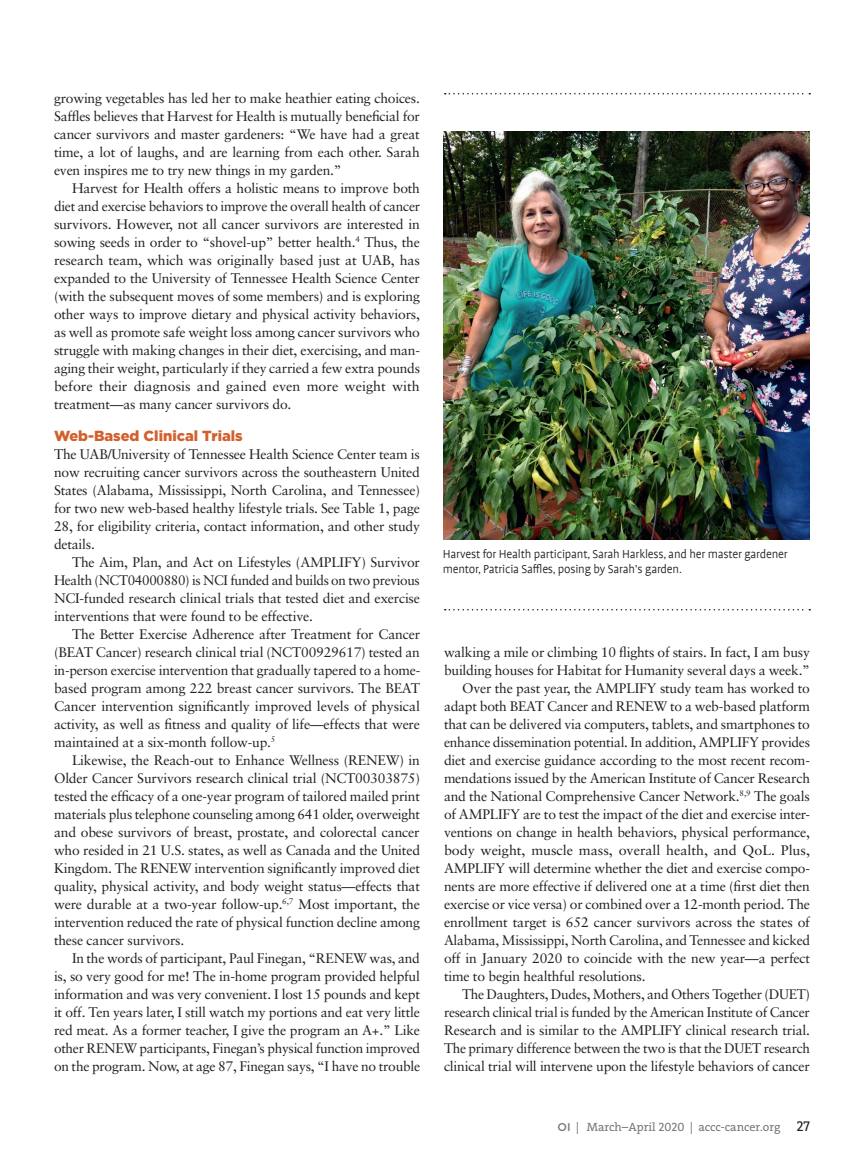
<style>
.page{position:relative;width:864px;height:1161px;background:#fff}
.page>*{position:absolute;margin:0;border:0;box-sizing:border-box;transform-origin:0 0}
.Feature_H1{font:900 14.7px "Gotham";color:#d35f2c}
.Body_Indent{font:13.8px/18px "Sabon";letter-spacing:-.015em;color:#231f20;text-align:justify}
.Body_No_Indent{font:13.8px/18px "Sabon";letter-spacing:-.015em;color:#231f20;text-align:justify}
.NEW_Feature_Caption{font:300 13.2px/15.8px "Profile Offc";letter-spacing:-.015em;color:#231f20}
.t1{font:12px "The Serif B W5 Plain";color:#76787b}
.s1{font-family:"Gotham";font-weight:500;font-size:11.25px}
.s2{font-family:"The Serif Caps"}
.s3{font-family:"The Serif Caps";font-size:14.25px;color:#231f20}
</style>
<div class="page">
<svg style="left:445px;top:93px;width:365px;height:1px"></svg>
<img style="left:444px;top:132px;width:366px;height:408px">
<svg style="left:445px;top:609px;width:365px;height:1px"></svg>
<p class="Body_Indent" style="left:54px;top:89px;width:367px">growing vegetables has led her to make heathier eating choices.<br>Saffles believes that Harvest for Health is mutually beneficial for cancer survivors and master gardeners: “We have had a great time, a lot of laughs, and are learning from each other. Sarah even inspires me to try new things in my garden.”</p>
<p class="Body_Indent" style="left:54px;top:179px;width:368px;text-indent:18px">Harvest for Health offers a holistic means to improve both diet and exercise behaviors to improve the overall health of cancer survivors. However, not all cancer survivors are interested in sowing seeds in order to “shovel-up” better health.<sup>4</sup> Thus, the research team, which was originally based just at UAB, has expanded to the University of Tennessee Health Science Center (with the subsequent moves of some members) and is exploring other ways to improve dietary and physical activity behaviors, as well as promote safe weight loss among cancer survivors who struggle with making changes in their diet, exercising, and man&shy;aging their weight, particularly if they carried a few extra pounds before their diagnosis and gained even more weight with treatment—as many cancer survivors do.</p>
<p class="Feature_H1" style="left:54px;top:425px;width:190px">Web-Based Clinical Trials</p>
<p class="Body_No_Indent" style="left:54px;top:445px;width:368px">The UAB/University of Tennessee Health Science Center team is now recruiting cancer survivors across the southeastern United States (Alabama, Mississippi, North Carolina, and Tennessee) for two new web-based healthy lifestyle trials. See Table 1, page 28, for eligibility criteria, contact information, and other study details.</p>
<p class="Body_Indent" style="left:54px;top:553px;width:368px;text-indent:18px">The Aim, Plan, and Act on Lifestyles (AMPLIFY) Survivor Health (NCT04000880) is NCI funded and builds on two previous NCI-funded research clinical trials that tested diet and exercise interventions that were found to be effective.</p>
<p class="Body_Indent" style="left:54px;top:625px;width:368px;text-indent:18px">The Better Exercise Adherence after Treatment for Cancer (BEAT Cancer) research clinical trial (NCT00929617) tested an in-person exercise intervention that gradually tapered to a home&shy;based program among 222 breast cancer survivors. The BEAT Cancer intervention significantly improved levels of physical activity, as well as fitness and quality of life—effects that were maintained at a six-month follow-up.<sup>5</sup></p>
<p class="Body_Indent" style="left:54px;top:751px;width:368px;text-indent:18px">Likewise, the Reach-out to Enhance Wellness (RENEW) in Older Cancer Survivors research clinical trial (NCT00303875) tested the efficacy of a one-year program of tailored mailed print materials plus telephone counseling among 641 older, overweight and obese survivors of breast, prostate, and colorectal cancer who resided in 21 U.S. states, as well as Canada and the United Kingdom. The RENEW intervention significantly improved diet quality, physical activity, and body weight status—effects that were durable at a two-year follow-up.<sup>6,7</sup> Most important, the intervention reduced the rate of physical function decline among these cancer survivors.</p>
<p class="Body_Indent" style="left:54px;top:949px;width:368px;text-indent:18px">In the words of participant, Paul Finegan, “RENEW was, and is, so very good for me! The in-home program provided helpful information and was very convenient. I lost 15 pounds and kept it off. Ten years later, I still watch my portions and eat very little red meat. As a former teacher, I give the program an A+.” Like other RENEW participants, Finegan’s physical function improved on the program. Now, at age 87, Finegan says, “I have no trouble</p>
<p class="NEW_Feature_Caption" style="left:443px;top:547px;width:346px">Harvest for Health participant, Sarah Harkless, and her master gardener mentor, Patricia Saffles, posing by Sarah’s garden.</p>
<p class="Body_Indent" style="left:444px;top:643px;width:368px">walking a mile or climbing 10 flights of stairs. In fact, I am busy building houses for Habitat for Humanity several days a week.”</p>
<p class="Body_Indent" style="left:444px;top:679px;width:368px;text-indent:18px">Over the past year, the AMPLIFY study team has worked to adapt both BEAT Cancer and RENEW to a web-based platform that can be delivered via computers, tablets, and smartphones to enhance dissemination potential. In addition, AMPLIFY provides diet and exercise guidance according to the most recent recom&shy;mendations issued by the American Institute of Cancer Research and the National Comprehensive Cancer Network.<sup>8,9</sup> The goals of AMPLIFY are to test the impact of the diet and exercise inter&shy;ventions on change in health behaviors, physical performance, body weight, muscle mass, overall health, and QoL. Plus, AMPLIFY will determine whether the diet and exercise compo&shy;nents are more effective if delivered one at a time (first diet then exercise or vice versa) or combined over a 12-month period. The enrollment target is 652 cancer survivors across the states of Alabama, Mississippi, North Carolina, and Tennessee and kicked off in January 2020 to coincide with the new year—a perfect time to begin healthful resolutions.</p>
<p class="Body_Indent" style="left:444px;top:985px;width:368px;text-indent:18px">The Daughters, Dudes, Mothers, and Others Together (DUET) research clinical trial is funded by the American Institute of Cancer Research and is similar to the AMPLIFY clinical research trial.<br>The primary difference between the two is that the DUET research clinical trial will intervene upon the lifestyle behaviors of cancer</p>
<p class="t1" style="left:557px;top:1119px;width:254px"><span class="s1">OI</span> | March–April <span class="s2">2020</span> | accc-cancer.org <span class="s3">27</span></p>
</div>
